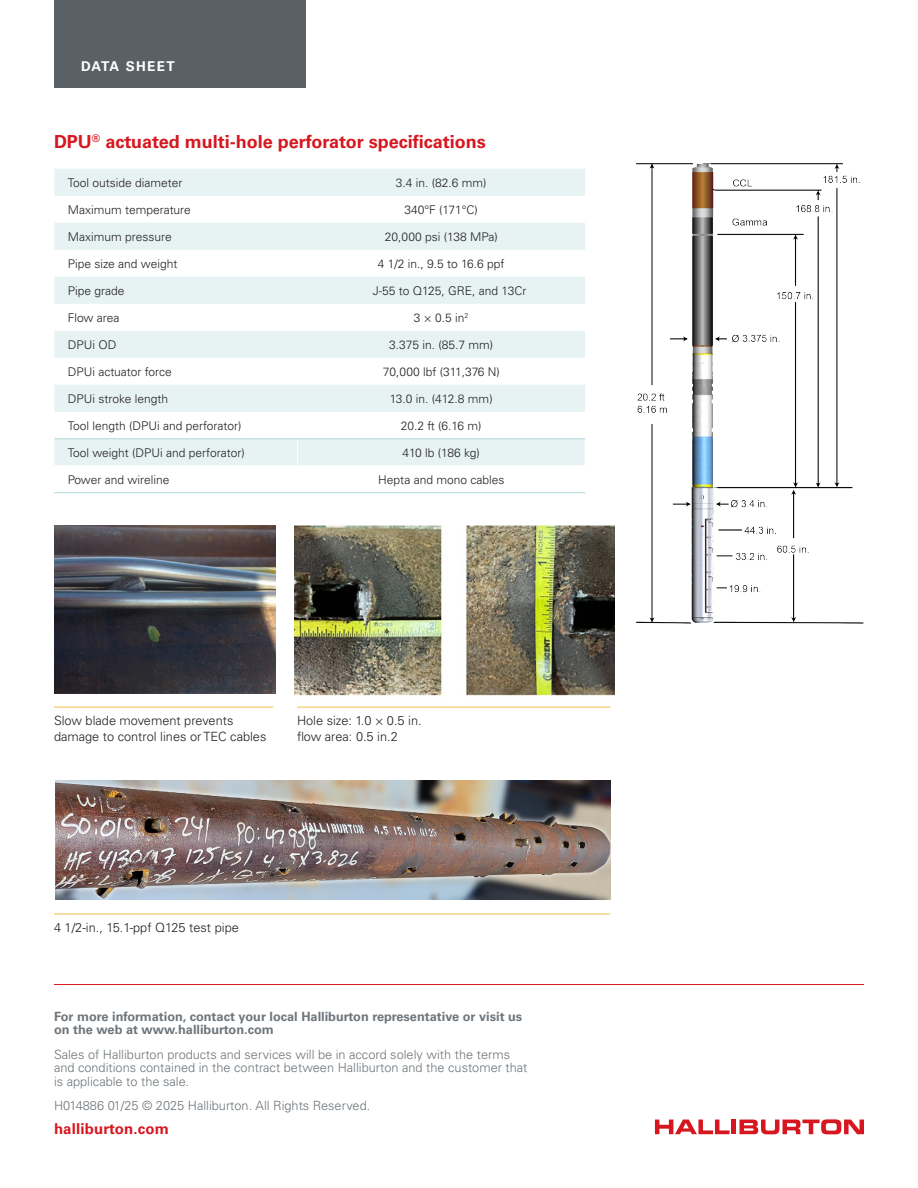
<style>
.page{position:relative;width:918px;height:1188px;background:#fff}
.page>*{position:absolute;margin:0;border:0;box-sizing:border-box;transform-origin:0 0}
._04_Table_Title{font:700 18px "Univers LT Std";color:#d7171f}
._05_Disclosure-Copyright{font:700 15px "Univers LT Std";letter-spacing:.01em;color:#d7171f}
.t1{font:700 13.5px "Univers LT Std";letter-spacing:.1em;color:#fff}
._05_Disclosure-Copyright-2{font:300 12.75px/13.5px "Univers LT Std";color:#6e757a}
._05_Photo_Caption{font:300 12.75px/16.5px "Univers LT Std";color:#231f20}
._05_Disclosure-Copyright-3{font:700 12.75px/13.5px "Univers LT Std";color:#6e757a}
._04_Table_Body{font:300 12px "Univers LT Std";color:#231f20}
</style>
<div class="page">
<svg style="left:54px;top:169px;width:531px;height:243px;fill:#e7f3f3"></svg>
<hr style="left:54px;top:438px;width:243px;height:1px;background:#b2d9da">
<hr style="left:297px;top:438px;width:288px;height:1px;background:#b2d9da">
<svg style="left:54px;top:439px;width:532px;height:54px"></svg>
<hr style="left:54px;top:492px;width:243px;height:1px;background:#b2d9da">
<hr style="left:297px;top:492px;width:288px;height:1px;background:#b2d9da">
<hr style="left:54px;top:707px;width:219px;height:1px;background:#f1c148">
<img style="left:54px;top:526px;width:221px;height:167px">
<hr style="left:297px;top:707px;width:314px;height:1px;background:#f1c148">
<img style="left:295px;top:526px;width:319px;height:170px">
<img style="left:55px;top:780px;width:556px;height:119px">
<hr style="left:54px;top:914px;width:556px;height:1px;background:#f1c148">
<hr style="left:54px;top:984px;width:810px;height:1px;background:#d7171f">
<svg style="left:655px;top:1120px;width:75px;height:14px"></svg>
<hr style="left:732px;top:1120px;width:4px;height:14px;background:#d7171f">
<svg style="left:739px;top:1119px;width:125px;height:15px"></svg>
<div style="left:54px;top:0;width:252px;height:88px;background:#5a6166"></div>
<img style="left:636px;top:163px;width:228px;height:461px">
<p class="t1" style="left:81px;top:58px;width:95px">DATA SHEET</p>
<p class="_04_Table_Title" style="left:54px;top:131px;width:433px">DPU<sup>®</sup> actuated multi-hole perforator specifications</p>
<p class="_04_Table_Body" style="left:68px;top:175px;width:116px">Tool outside diameter</p>
<p class="_04_Table_Body" style="left:396px;top:175px;width:92px">3.4 in. (82.6 mm)</p>
<p class="_04_Table_Body" style="left:68px;top:202px;width:125px">Maximum temperature</p>
<p class="_04_Table_Body" style="left:404px;top:202px;width:75px">340°F (171°C)</p>
<p class="_04_Table_Body" style="left:68px;top:229px;width:106px">Maximum pressure</p>
<p class="_04_Table_Body" style="left:385px;top:229px;width:114px">20,000 psi (138 MPa)</p>
<p class="_04_Table_Body" style="left:68px;top:256px;width:111px">Pipe size and weight</p>
<p class="_04_Table_Body" style="left:378px;top:256px;width:128px">4 1/2 in., 9.5 to 16.6 ppf</p>
<p class="_04_Table_Body" style="left:68px;top:283px;width:58px">Pipe grade</p>
<p class="_04_Table_Body" style="left:373px;top:283px;width:155px">J-55 to Q125, GRE, and 13Cr</p>
<p class="_04_Table_Body" style="left:68px;top:310px;width:53px">Flow area</p>
<p class="_04_Table_Body" style="left:414px;top:310px;width:56px">3 × 0.5 in<sup>2</sup></p>
<p class="_04_Table_Body" style="left:68px;top:337px;width:50px">DPUi OD</p>
<p class="_04_Table_Body" style="left:389px;top:337px;width:106px">3.375 in. (85.7 mm)</p>
<p class="_04_Table_Body" style="left:68px;top:364px;width:106px">DPUi actuator force</p>
<p class="_04_Table_Body" style="left:383px;top:364px;width:118px">70,000 lbf (311,376 N)</p>
<p class="_04_Table_Body" style="left:68px;top:391px;width:102px">DPUi stroke length</p>
<p class="_04_Table_Body" style="left:390px;top:391px;width:104px">13.0 in. (412.8 mm)</p>
<p class="_04_Table_Body" style="left:68px;top:418px;width:175px">Tool length (DPUi and perforator)</p>
<p class="_04_Table_Body" style="left:401px;top:418px;width:82px">20.2 ft (6.16 m)</p>
<p class="_04_Table_Body" style="left:68px;top:445px;width:178px">Tool weight (DPUi and perforator)</p>
<p class="_04_Table_Body" style="left:403px;top:445px;width:79px">410 lb (186 kg)</p>
<p class="_04_Table_Body" style="left:68px;top:472px;width:103px">Power and wireline</p>
<p class="_04_Table_Body" style="left:378px;top:472px;width:128px">Hepta and mono cables</p>
<p class="_05_Photo_Caption" style="left:54px;top:712px;width:214px">Slow blade movement prevents damage to control lines or TEC cables</p>
<p class="_05_Photo_Caption" style="left:297px;top:712px;width:126px">Hole size: 1.0 × 0.5 in. flow area: 0.5 in.2</p>
<p class="_05_Photo_Caption" style="left:54px;top:919px;width:186px">4 1/2-in., 15.1-ppf Q125 test pipe</p>
<p class="_05_Disclosure-Copyright-3" style="left:54px;top:1010px;width:470px">For more information, contact your local Halliburton representative or visit us on the web at www.halliburton.com</p>
<p class="_05_Disclosure-Copyright-2" style="left:54px;top:1048px;width:475px">Sales of Halliburton products and services will be in accord solely with the terms and conditions contained in the contract between Halliburton and the customer that is applicable to the sale.</p>
<p class="_05_Disclosure-Copyright-2" style="left:54px;top:1099px;width:318px">H014886 01/25 © 2025 Halliburton. All Rights Reserved.</p>
<p class="_05_Disclosure-Copyright" style="left:54px;top:1120px;width:116px">halliburton.com</p>
</div>
